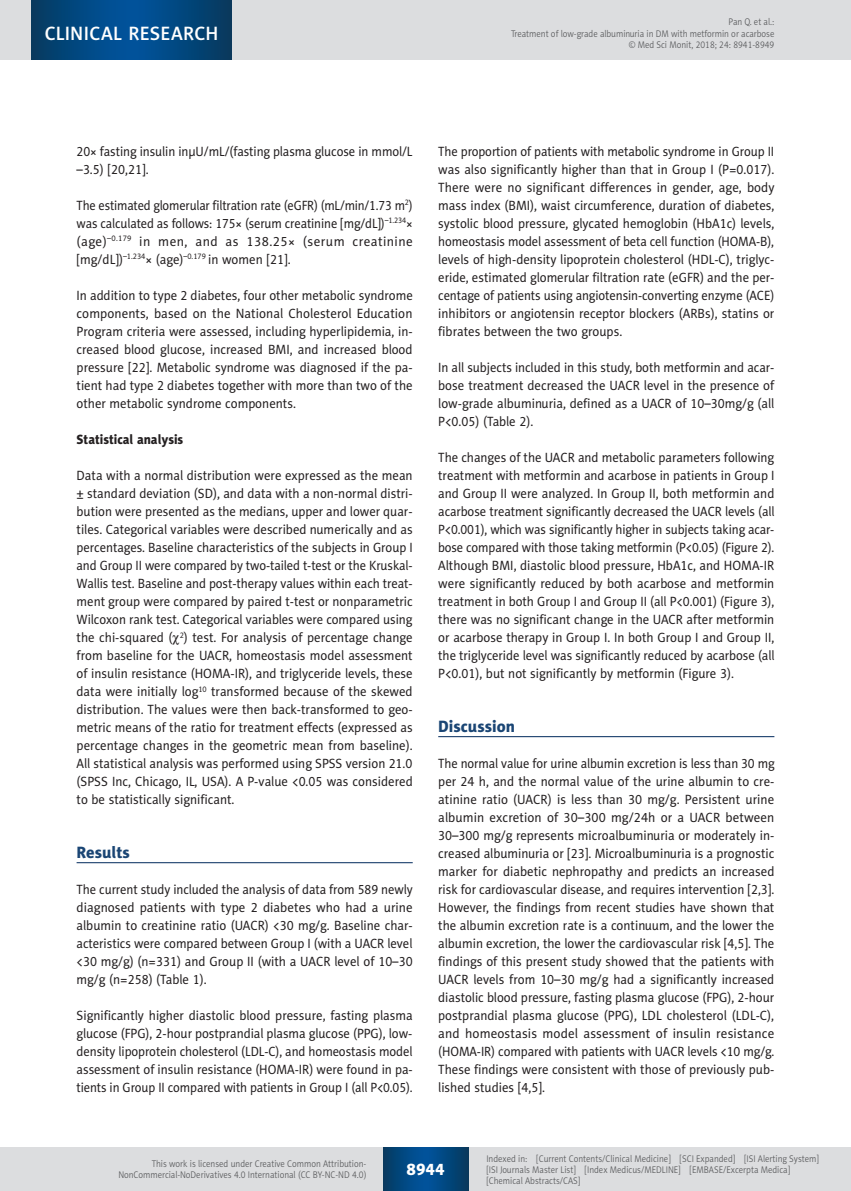
<style>
.page{position:relative;width:851px;height:1191px;background:#fff}
.page>*{position:absolute;margin:0;border:0;box-sizing:border-box;transform-origin:0 0}
.t1{font:19.5px "Naomi Sans EFN Medium";letter-spacing:.015em;color:#fff}
.MSM_Headline_1{font:16.5px "Naomi Sans EFN Heavy";color:#1a4574}
.t2{font:16.5px "Naomi Sans EFN Heavy";color:#fff}
.MSM_Body{font:13.5px/18px "Naomi Sans EFN";color:#231f20;text-align:justify;scale:.95 1}
.MSM_Body-2{font:13.5px/18px "Naomi Sans EFN";color:#231f20;text-align:justify;scale:.93 1}
.MSM_Body-3{font:13.5px/18px "Naomi Sans EFN";color:#231f20;scale:.94 1}
.MSM_Body-4{font:13.5px/18px "Naomi Sans EFN";color:#231f20;text-align:justify;scale:.92 1}
.MSM_Headline_2{font:13.5px "Naomi Sans EFN Heavy";color:#231f20;scale:.95 1}
.t3{font:9.75px/11.2px "Naomi Sans EFN Light";color:#57585a;text-align:right;scale:.9 1}
.s1{font-family:"Standard Sym L"}
</style>
<div class="page">
<hr style="left:77px;top:862px;width:335px;height:1px;background:#00295c">
<hr style="left:438px;top:736px;width:336px;height:1px;background:#00295c">
<div style="left:0;top:1148px;width:850px;height:43px;background:#dcdddf"></div>
<svg style="left:383px;top:1147px;width:85px;height:43px;background:#02477e"></svg>
<div style="left:0;top:0;width:850px;height:60px;background:#dcdddf"></div>
<hr style="left:850px;top:0;width:1px;height:60px;background:#dcdddf">
<svg style="left:32px;top:0;width:200px;height:60px;background:#02477e"></svg>
<h1 class="t1" style="left:45px;top:22px;width:175px">CLINICAL RESEARCH</h1>
<p class="t3" style="left:511px;top:16px;width:294px">Pan Q. et al.:<br>Treatment of low-grade albuminuria in DM with metformin or acarbose © Med Sci Monit, 2018; 24: 8941-8949</p>
<p class="MSM_Body-3" style="left:77px;top:142px;width:359px">20× fasting insulin inμU/mL/(fasting plasma glucose in mmol/L –3.5) [20,21].</p>
<p class="MSM_Body-4" style="left:77px;top:196px;width:367px">The estimated glomerular filtration rate (eGFR) (mL/min/1.73 m<sup>2</sup>) was calculated as follows: 175× (serum creatinine [mg/dL])<sup>–1.234</sup>× (age)<sup>–0.179</sup> in men, and as 138.25× (serum creatinine [mg/dL])<sup>–1.234</sup>× (age)<sup>–0.179</sup> in women [21].</p>
<p class="MSM_Body" style="left:77px;top:286px;width:355px">In addition to type 2 diabetes, four other metabolic syndrome components, based on the National Cholesterol Education Program criteria were assessed, including hyperlipidemia, in&shy;creased blood glucose, increased BMI, and increased blood pressure [22]. Metabolic syndrome was diagnosed if the pa&shy;tient had type 2 diabetes together with more than two of the other metabolic syndrome components.</p>
<p class="MSM_Headline_2" style="left:77px;top:431px;width:114px">Statistical analysis</p>
<p class="MSM_Body" style="left:77px;top:466px;width:355px">Data with a normal distribution were expressed as the mean ± standard deviation (SD), and data with a non-normal distri&shy;bution were presented as the medians, upper and lower quar&shy;tiles. Categorical variables were described numerically and as percentages. Baseline characteristics of the subjects in Group I and Group II were compared by two-tailed t-test or the Kruskal-Wallis test. Baseline and post-therapy values within each treat&shy;ment group were compared by paired t-test or nonparametric Wilcoxon rank test. Categorical variables were compared using the chi-squared (<span class="s1">c</span><sup>2</sup>) test. For analysis of percentage change from baseline for the UACR, homeostasis model assessment of insulin resistance (HOMA-IR), and triglyceride levels, these data were initially log<sup>10</sup> transformed because of the skewed distribution. The values were then back-transformed to geo&shy;metric means of the ratio for treatment effects (expressed as percentage changes in the geometric mean from baseline).<br>All statistical analysis was performed using SPSS version 21.0 (SPSS Inc, Chicago, IL, USA). A P-value &lt;0.05 was considered to be statistically significant.</p>
<p class="MSM_Headline_1" style="left:77px;top:842px;width:55px">Results</p>
<p class="MSM_Body-2" style="left:77px;top:880px;width:363px">The current study included the analysis of data from 589 newly diagnosed patients with type 2 diabetes who had a urine albumin to creatinine ratio (UACR) &lt;30 mg/g. Baseline char&shy;acteristics were compared between Group I (with a UACR level &lt;30 mg/g) (n=331) and Group II (with a UACR level of 10–30 mg/g (n=258) (Table 1).</p>
<p class="MSM_Body" style="left:77px;top:1006px;width:355px">Significantly higher diastolic blood pressure, fasting plasma glucose (FPG), 2-hour postprandial plasma glucose (PPG), low&shy;density lipoprotein cholesterol (LDL-C), and homeostasis model assessment of insulin resistance (HOMA-IR) were found in pa&shy;tients in Group II compared with patients in Group I (all P&lt;0.05).</p>
<p class="MSM_Body-2" style="left:438px;top:142px;width:363px">The proportion of patients with metabolic syndrome in Group II was also significantly higher than that in Group I (P=0.017).<br>There were no significant differences in gender, age, body mass index (BMI), waist circumference, duration of diabetes, systolic blood pressure, glycated hemoglobin (HbA1c) levels, homeostasis model assessment of beta cell function (HOMA-B), levels of high-density lipoprotein cholesterol (HDL-C), triglyc&shy;eride, estimated glomerular filtration rate (eGFR) and the per&shy;centage of patients using angiotensin-converting enzyme (ACE) inhibitors or angiotensin receptor blockers (ARBs), statins or fibrates between the two groups.</p>
<p class="MSM_Body-3" style="left:438px;top:358px;width:359px;text-align:justify">In all subjects included in this study, both metformin and acar&shy;bose treatment decreased the UACR level in the presence of low-grade albuminuria, defined as a UACR of 10–30mg/g (all P&lt;0.05) (Table 2).</p>
<p class="MSM_Body" style="left:438px;top:448px;width:355px">The changes of the UACR and metabolic parameters following treatment with metformin and acarbose in patients in Group I and Group II were analyzed. In Group II, both metformin and acarbose treatment significantly decreased the UACR levels (all P&lt;0.001), which was significantly higher in subjects taking acar&shy;bose compared with those taking metformin (P&lt;0.05) (Figure 2).<br>Although BMI, diastolic blood pressure, HbA1c, and HOMA-IR were significantly reduced by both acarbose and metformin treatment in both Group I and Group II (all P&lt;0.001) (Figure 3), there was no significant change in the UACR after metformin or acarbose therapy in Group I. In both Group I and Group II, the triglyceride level was significantly reduced by acarbose (all P&lt;0.01), but not significantly by metformin (Figure 3).</p>
<p class="MSM_Headline_1" style="left:438px;top:716px;width:78px">Discussion</p>
<p class="MSM_Body-2" style="left:438px;top:754px;width:363px">The normal value for urine albumin excretion is less than 30 mg per 24 h, and the normal value of the urine albumin to cre&shy;atinine ratio (UACR) is less than 30 mg/g. Persistent urine albumin excretion of 30–300 mg/24h or a UACR between 30–300 mg/g represents microalbuminuria or moderately in&shy;creased albuminuria or [23]. Microalbuminuria is a prognostic marker for diabetic nephropathy and predicts an increased risk for cardiovascular disease, and requires intervention [2,3].<br>However, the findings from recent studies have shown that the albumin excretion rate is a continuum, and the lower the albumin excretion, the lower the cardiovascular risk [4,5]. The findings of this present study showed that the patients with UACR levels from 10–30 mg/g had a significantly increased diastolic blood pressure, fasting plasma glucose (FPG), 2-hour postprandial plasma glucose (PPG), LDL cholesterol (LDL-C), and homeostasis model assessment of insulin resistance (HOMA-IR) compared with patients with UACR levels &lt;10 mg/g.<br>These findings were consistent with those of previously pub&shy;lished studies [4,5].</p>
<p class="t3" style="left:118px;top:1158px;width:277px">This work is licensed under Creative Common Attribution-<br>NonCommercial-NoDerivatives 4.0 International (CC BY-NC-ND 4.0)</p>
<p class="t2" style="left:406px;top:1159px;width:40px">8944</p>
<p class="t3" style="left:486px;top:1152px;width:371px;text-align:left">Indexed in: [Current Contents/Clinical Medicine] [SCI Expanded] [ISI Alerting System] [ISI Journals Master List] [Index Medicus/MEDLINE] [EMBASE/Excerpta Medica] [Chemical Abstracts/CAS]</p>
</div>
